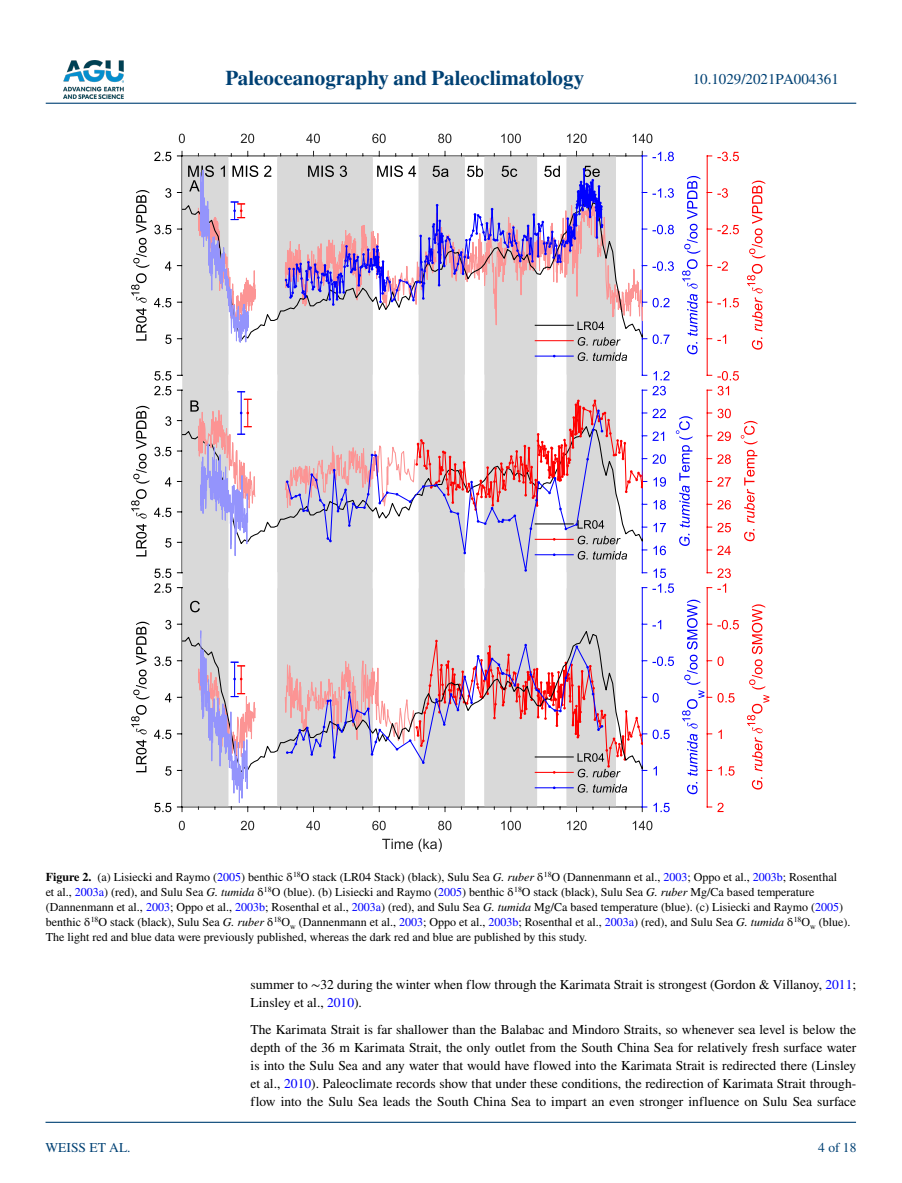
<style>
.page{position:relative;width:902px;height:1183px;background:#fff}
.page>*{position:absolute;margin:0;border:0;box-sizing:border-box;transform-origin:0 0}
.t1{font:700 21px "STIX";color:#004174}
.t2{font:15px "STIX";color:#004174}
.t3{font:13.5px/18px "STIX";color:#000}
.t4{font:13.5px "STIX";color:#004174}
.t5{font:12px/15px "STIX";color:#000}
.s1{font-weight:700}
.s2{color:#00f}
.s3{font-style:italic}
</style>
<div class="page">
<img style="left:63px;top:60px;width:60px;height:39px">
<hr style="left:46px;top:103px;width:810px;height:1px;background:#004174">
<hr style="left:45px;top:1121px;width:810px;height:1px;background:#004174">
<svg style="left:154px;top:152px;width:17px;height:9px"></svg>
<svg style="left:154px;top:371px;width:17px;height:9px"></svg>
<svg style="left:131px;top:188px;width:40px;height:156px"></svg>
<svg style="left:154px;top:386px;width:17px;height:9px"></svg>
<svg style="left:165px;top:538px;width:6px;height:9px"></svg>
<svg style="left:136px;top:524px;width:11px;height:32px"></svg>
<svg style="left:131px;top:406px;width:40px;height:112px"></svg>
<svg style="left:179px;top:820px;width:6px;height:10px"></svg>
<svg style="left:241px;top:820px;width:13px;height:10px"></svg>
<svg style="left:306px;top:820px;width:14px;height:10px"></svg>
<svg style="left:372px;top:820px;width:13px;height:10px"></svg>
<svg style="left:438px;top:820px;width:13px;height:10px"></svg>
<svg style="left:501px;top:820px;width:20px;height:10px"></svg>
<svg style="left:567px;top:820px;width:19px;height:10px"></svg>
<svg style="left:632px;top:820px;width:20px;height:10px"></svg>
<svg style="left:382px;top:838px;width:60px;height:13px"></svg>
<svg style="left:154px;top:568px;width:17px;height:24px"></svg>
<svg style="left:154px;top:802px;width:17px;height:10px"></svg>
<svg style="left:131px;top:619px;width:40px;height:156px"></svg>
<svg style="left:717px;top:152px;width:21px;height:9px"></svg>
<svg style="left:717px;top:188px;width:11px;height:10px"></svg>
<svg style="left:717px;top:225px;width:21px;height:9px"></svg>
<svg style="left:717px;top:261px;width:10px;height:9px"></svg>
<svg style="left:717px;top:298px;width:21px;height:9px"></svg>
<svg style="left:717px;top:334px;width:9px;height:10px"></svg>
<svg style="left:717px;top:371px;width:21px;height:9px"></svg>
<svg style="left:747px;top:180px;width:18px;height:169px"></svg>
<svg style="left:717px;top:545px;width:13px;height:10px"></svg>
<svg style="left:717px;top:522px;width:13px;height:10px"></svg>
<svg style="left:717px;top:500px;width:13px;height:9px"></svg>
<svg style="left:717px;top:477px;width:13px;height:9px"></svg>
<svg style="left:717px;top:454px;width:13px;height:10px"></svg>
<svg style="left:717px;top:431px;width:13px;height:10px"></svg>
<svg style="left:717px;top:408px;width:13px;height:10px"></svg>
<svg style="left:717px;top:386px;width:12px;height:9px"></svg>
<svg style="left:740px;top:421px;width:17px;height:120px"></svg>
<svg style="left:177px;top:134px;width:534px;height:678px"></svg>
<svg style="left:717px;top:568px;width:13px;height:24px"></svg>
<svg style="left:717px;top:619px;width:21px;height:10px"></svg>
<svg style="left:717px;top:656px;width:6px;height:9px"></svg>
<svg style="left:717px;top:693px;width:17px;height:9px"></svg>
<svg style="left:718px;top:730px;width:3px;height:8px"></svg>
<svg style="left:718px;top:766px;width:16px;height:9px"></svg>
<svg style="left:717px;top:802px;width:6px;height:9px"></svg>
<svg style="left:747px;top:604px;width:22px;height:185px"></svg>
<h1 class="t1" style="left:225px;top:66px;width:360px">Paleoceanography and Paleoclimatology</h1>
<p class="t2" style="left:692px;top:69px;width:148px">10.1029/2021PA004361</p>
<p class="t5" style="left:46px;top:869px;width:806px"><span class="s1">Figure 2.</span> (a) Lisiecki and Raymo (<span class="s2">2005</span>) benthic δ<sup>18</sup>O stack (LR04 Stack) (black), Sulu Sea <span class="s3">G. ruber</span> δ<sup>18</sup>O (Dannenmann et al., <span class="s2">2003</span>; Oppo et al., <span class="s2">2003b</span>; Rosenthal<br>et al., <span class="s2">2003a</span>) (red), and Sulu Sea <span class="s3">G. tumida</span> δ<sup>18</sup>O (blue). (b) Lisiecki and Raymo (<span class="s2">2005</span>) benthic δ<sup>18</sup>O stack (black), Sulu Sea <span class="s3">G. ruber</span> Mg/Ca based temperature (Dannenmann et al., <span class="s2">2003</span>; Oppo et al., <span class="s2">2003b</span>; Rosenthal et al., <span class="s2">2003a</span>) (red), and Sulu Sea <span class="s3">G. tumida</span> Mg/Ca based temperature (blue). (c) Lisiecki and Raymo (<span class="s2">2005</span>) benthic δ<sup>18</sup>O stack (black), Sulu Sea <span class="s3">G. ruber</span> δ<sup>18</sup>O<sub>w</sub> (Dannenmann et al., <span class="s2">2003</span>; Oppo et al., <span class="s2">2003b</span>; Rosenthal et al., <span class="s2">2003a</span>) (red), and Sulu Sea <span class="s3">G. tumida</span> δ<sup>18</sup>O<sub>w</sub> (blue).<br>The light red and blue data were previously published, whereas the dark red and blue are published by this study.</p>
<p class="t4" style="left:45px;top:1138px;width:87px">WEISS ET AL.</p>
<p class="t3" style="left:250px;top:976px;width:607px">summer to ∼32 during the winter when flow through the Karimata Strait is strongest (Gordon &amp; Villanoy, <span class="s2">2011</span>;<br>Linsley et al., <span class="s2">2010</span>).</p>
<p class="t3" style="left:250px;top:1021px;width:607px;text-align:justify">The Karimata Strait is far shallower than the Balabac and Mindoro Straits, so whenever sea level is below the depth of the 36 m Karimata Strait, the only outlet from the South China Sea for relatively fresh surface water is into the Sulu Sea and any water that would have flowed into the Karimata Strait is redirected there (Linsley et al., <span class="s2">2010</span>). Paleoclimate records show that under these conditions, the redirection of Karimata Strait through&shy;flow into the Sulu Sea leads the South China Sea to impart an even stronger influence on Sulu Sea surface</p>
<p class="t4" style="left:818px;top:1138px;width:40px">4 of 18</p>
</div>
